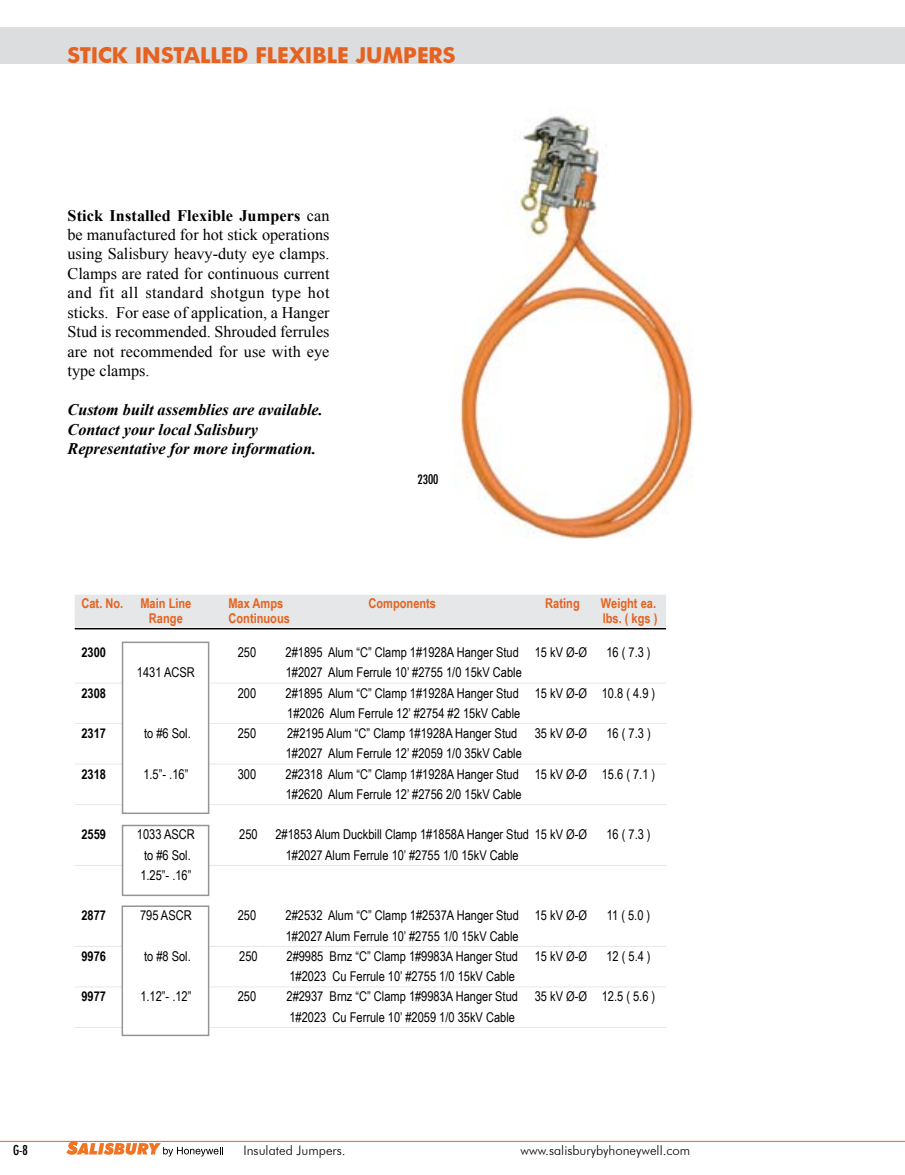
<style>
.page{position:relative;width:905px;height:1175px;background:#fff}
.page>*{position:absolute;margin:0;border:0;box-sizing:border-box;transform-origin:0 0}
.t1{font:700 21px "Futura";color:#e56220}
.t2{font:16.2px/19.5px "Times New Roman";color:#000;text-align:justify}
.t3{font:italic 700 16.2px/19.5px "Times New Roman";color:#000}
.t4{font:13.5px/20.2px "Arial Narrow";color:#000}
.t5{font:700 13.5px "Arial Narrow";color:#e56220}
.t6{font:700 13.5px "Arial Narrow";color:#000}
.t7{font:300 13.2px "Futura BT";color:#000}
.t8{font:condensed 13.2px "Futura";color:#000}
.t9{font:condensed 12.75px "Futura";color:#000}
.s1{font-weight:700}
</style>
<div class="page">
<svg style="left:66px;top:1142px;width:157px;height:14px"></svg>
<hr style="left:0;top:1141px;width:904px;height:1px;background:#e56220">
<div style="left:0;top:27px;width:904px;height:36px;background:#dcddde"></div>
<img style="left:453px;top:116px;width:241px;height:423px">
<div style="left:75px;top:594px;width:591px;height:18px;background:#e6e7e8"></div>
<div style="left:75px;top:609px;width:591px;height:18px;background:#e6e7e8"></div>
<hr style="left:75px;top:628px;width:591px;height:1px;background:#000">
<hr style="left:75px;top:682px;width:591px;height:1px;background:#e6e7e8">
<hr style="left:75px;top:723px;width:591px;height:1px;background:#e6e7e8">
<hr style="left:75px;top:763px;width:591px;height:1px;background:#e6e7e8">
<hr style="left:75px;top:804px;width:591px;height:1px;background:#e6e7e8">
<hr style="left:75px;top:865px;width:591px;height:1px;background:#e6e7e8">
<hr style="left:75px;top:946px;width:591px;height:1px;background:#e6e7e8">
<hr style="left:75px;top:986px;width:591px;height:1px;background:#e6e7e8">
<hr style="left:75px;top:1027px;width:591px;height:1px;background:#e6e7e8">
<div style="left:124px;top:801px;width:84px;height:5px;background:#fff"></div>
<div style="left:124px;top:761px;width:84px;height:5px;background:#fff"></div>
<div style="left:124px;top:681px;width:84px;height:5px;background:#fff"></div>
<div style="left:124px;top:721px;width:84px;height:5px;background:#fff"></div>
<div style="left:124px;top:862px;width:84px;height:5px;background:#fff"></div>
<div style="left:124px;top:942px;width:84px;height:5px;background:#fff"></div>
<div style="left:124px;top:983px;width:84px;height:5px;background:#fff"></div>
<div style="left:123px;top:1025px;width:84px;height:5px;background:#fff"></div>
<div style="left:122px;top:641px;width:87px;height:173px;border:2px solid #939598"></div>
<div style="left:122px;top:824px;width:87px;height:72px;border:2px solid #939598"></div>
<div style="left:122px;top:905px;width:87px;height:131px;border:2px solid #939598"></div>
<h1 class="t1" style="left:68px;top:41px;width:390px">STICK INSTALLED FLEXIBLE JUMPERS</h1>
<p class="t2" style="left:68px;top:205px;width:263px"><span class="s1">Stick Installed Flexible Jumpers</span> can be manufactured for hot stick operations using Salisbury heavy-duty eye clamps.<br>Clamps are rated for continuous current and fit all standard shotgun type hot sticks. For ease of application, a Hanger Stud is recommended. Shrouded ferrules are not recommended for use with eye type clamps.</p>
<p class="t3" style="left:68px;top:399px;width:257px">Custom built assemblies are available.<br>Contact your local Salisbury<br>Representative for more information.</p>
<p class="t9" style="left:417px;top:471px;width:22px">2300</p>
<p class="t5" style="left:81px;top:593px;width:43px">Cat. No.</p>
<p class="t5" style="left:140px;top:593px;width:53px">Main Line</p>
<p class="t5" style="left:228px;top:593px;width:56px">Max Amps</p>
<p class="t5" style="left:368px;top:593px;width:69px">Components</p>
<p class="t5" style="left:545px;top:593px;width:36px">Rating</p>
<p class="t5" style="left:601px;top:593px;width:57px">Weight ea.</p>
<p class="t5" style="left:149px;top:607px;width:35px">Range</p>
<p class="t5" style="left:228px;top:607px;width:63px">Continuous</p>
<p class="t5" style="left:602px;top:607px;width:56px">lbs. ( kgs )</p>
<p class="t6" style="left:81px;top:642px;width:26px">2300</p>
<p class="t4" style="left:238px;top:641px;width:20px">250</p>
<p class="t4" style="left:285px;top:641px;width:303px">2#1895 Alum “C” Clamp 1#1928A Hanger Stud 15 kV Ø-Ø</p>
<p class="t4" style="left:606px;top:641px;width:46px">16 ( 7.3 )</p>
<p class="t4" style="left:137px;top:662px;width:59px">1431 ACSR</p>
<p class="t4" style="left:286px;top:662px;width:237px">1#2027 Alum Ferrule 10’ #2755 1/0 15kV Cable</p>
<p class="t6" style="left:81px;top:682px;width:26px">2308</p>
<p class="t4" style="left:238px;top:682px;width:20px">200</p>
<p class="t4" style="left:285px;top:682px;width:371px">2#1895 Alum “C” Clamp 1#1928A Hanger Stud 15 kV Ø-Ø 10.8 ( 4.9 )<br>1#2026 Alum Ferrule 12’ #2754 #2 15kV Cable</p>
<p class="t6" style="left:81px;top:723px;width:26px">2317</p>
<p class="t4" style="left:144px;top:722px;width:48px">to #6 Sol.</p>
<p class="t4" style="left:238px;top:722px;width:20px">250</p>
<p class="t4" style="left:287px;top:722px;width:232px">2#2195 Alum “C” Clamp 1#1928A Hanger Stud</p>
<p class="t4" style="left:535px;top:722px;width:54px">35 kV Ø-Ø</p>
<p class="t4" style="left:606px;top:722px;width:46px">16 ( 7.3 )</p>
<p class="t4" style="left:286px;top:743px;width:237px">1#2027 Alum Ferrule 12’ #2059 1/0 35kV Cable</p>
<p class="t6" style="left:81px;top:763px;width:26px">2318</p>
<p class="t4" style="left:143px;top:763px;width:46px">1.5”- .16”</p>
<p class="t4" style="left:238px;top:763px;width:20px">300</p>
<p class="t4" style="left:285px;top:763px;width:371px">2#2318 Alum “C” Clamp 1#1928A Hanger Stud 15 kV Ø-Ø 15.6 ( 7.1 )<br>1#2620 Alum Ferrule 12’ #2756 2/0 15kV Cable</p>
<p class="t6" style="left:81px;top:824px;width:26px">2559</p>
<p class="t4" style="left:137px;top:824px;width:59px">1033 ASCR</p>
<p class="t4" style="left:239px;top:824px;width:20px">250</p>
<p class="t4" style="left:275px;top:824px;width:313px">2#1853 Alum Duckbill Clamp 1#1858A Hanger Stud 15 kV Ø-Ø</p>
<p class="t4" style="left:606px;top:824px;width:46px">16 ( 7.3 )</p>
<p class="t4" style="left:144px;top:844px;width:48px">to #6 Sol.</p>
<p class="t4" style="left:286px;top:844px;width:234px">1#2027 Alum Ferrule 10’ #2755 1/0 15kV Cable</p>
<p class="t4" style="left:140px;top:864px;width:53px">1.25”- .16”</p>
<p class="t6" style="left:81px;top:905px;width:26px">2877</p>
<p class="t4" style="left:140px;top:905px;width:53px">795 ASCR</p>
<p class="t4" style="left:238px;top:905px;width:20px">250</p>
<p class="t4" style="left:285px;top:905px;width:303px">2#2532 Alum “C” Clamp 1#2537A Hanger Stud 15 kV Ø-Ø</p>
<p class="t4" style="left:606px;top:905px;width:45px">11 ( 5.0 )</p>
<p class="t4" style="left:286px;top:925px;width:234px">1#2027 Alum Ferrule 10’ #2755 1/0 15kV Cable</p>
<p class="t6" style="left:81px;top:946px;width:26px">9976</p>
<p class="t4" style="left:144px;top:945px;width:48px">to #8 Sol.</p>
<p class="t4" style="left:239px;top:945px;width:20px">250</p>
<p class="t4" style="left:286px;top:945px;width:302px">2#9985 Brnz “C” Clamp 1#9983A Hanger Stud 15 kV Ø-Ø</p>
<p class="t4" style="left:606px;top:945px;width:46px">12 ( 5.4 )</p>
<p class="t4" style="left:289px;top:965px;width:227px">1#2023 Cu Ferrule 10’ #2755 1/0 15kV Cable</p>
<p class="t6" style="left:81px;top:986px;width:26px">9977</p>
<p class="t4" style="left:140px;top:986px;width:53px">1.12”- .12”</p>
<p class="t4" style="left:238px;top:986px;width:20px">250</p>
<p class="t4" style="left:286px;top:986px;width:370px">2#2937 Brnz “C” Clamp 1#9983A Hanger Stud 35 kV Ø-Ø 12.5 ( 5.6 )<br>1#2023 Cu Ferrule 10’ #2059 1/0 35kV Cable</p>
<p class="t8" style="left:13px;top:1141px;width:16px">G-8</p>
<p class="t7" style="left:243px;top:1141px;width:104px">Insulated Jumpers.</p>
<p class="t7" style="left:520px;top:1141px;width:171px">www.salisburybyhoneywell.com</p>
</div>
